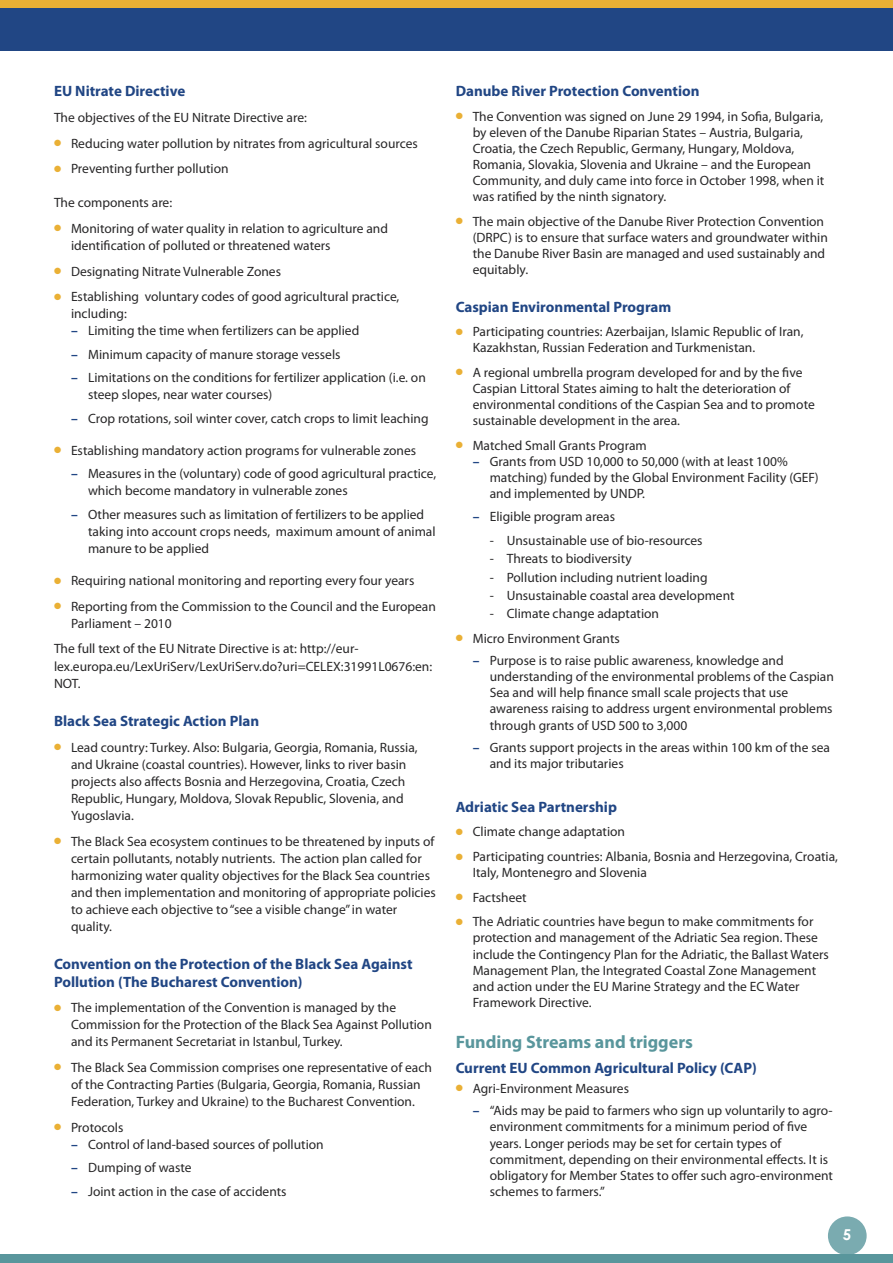
<style>
.page{position:relative;width:893px;height:1263px;background:#fff}
.page>*{position:absolute;margin:0;border:0;box-sizing:border-box;transform-origin:0 0}
.t1{font:700 18px "Myriad Pro";color:#59969c}
.t2{font:700 15px/17.1px "Myriad Pro";color:#214684}
.t3{font:700 15px "Century Gothic";color:#fff}
.t4{font:13.5px/16px "Myriad Pro";color:#272627}
.s1{color:#eab035}
.s2{font-weight:700;color:#214684}
</style>
<div class="page">
<div style="left:828px;top:1216px;width:39px;height:39px;background:#7aabb0;border-radius:50%"></div>
<div style="left:0;top:0;width:893px;height:9px;background:#eab035"></div>
<div style="left:0;top:9px;width:893px;height:42px;background:#214684"></div>
<div style="left:0;top:1254px;width:893px;height:9px;background:#59969c"></div>
<p class="t2" style="left:54px;top:84px;width:133px">EU Nitrate Directive</p>
<p class="t4" style="left:54px;top:110px;width:254px">The objectives of the EU Nitrate Directive are:</p>
<p class="t4" style="left:54px;top:136px;width:365px"><span class="s1">●</span> Reducing water pollution by nitrates from agricultural sources</p>
<p class="t4" style="left:54px;top:162px;width:176px"><span class="s1">●</span> Preventing further pollution</p>
<p class="t4" style="left:54px;top:196px;width:120px">The components are:</p>
<p class="t4" style="left:71px;top:221px;width:318px;line-height:17.1px;text-indent:-17px"><span class="s1">●</span> Monitoring of water quality in relation to agriculture and identification of polluted or threatened waters</p>
<p class="t4" style="left:54px;top:264px;width:229px"><span class="s1">●</span> Designating Nitrate Vulnerable Zones</p>
<p class="t4" style="left:71px;top:289px;width:330px;line-height:17.1px;text-indent:-17px"><span class="s1">●</span> Establishing voluntary codes of good agricultural practice, including:</p>
<p class="t4" style="left:71px;top:324px;width:290px"><span class="s2">–</span> Limiting the time when fertilizers can be applied</p>
<p class="t4" style="left:71px;top:347px;width:271px"><span class="s2">–</span> Minimum capacity of manure storage vessels</p>
<p class="t4" style="left:88px;top:370px;width:339px;line-height:17.1px;text-indent:-17px"><span class="s2">–</span> Limitations on the conditions for fertilizer application (i.e. on steep slopes, near water courses)</p>
<p class="t4" style="left:71px;top:411px;width:359px"><span class="s2">–</span> Crop rotations, soil winter cover, catch crops to limit leaching</p>
<p class="t4" style="left:54px;top:443px;width:364px"><span class="s1">●</span> Establishing mandatory action programs for vulnerable zones</p>
<p class="t4" style="left:88px;top:466px;width:350px;line-height:17.1px;text-indent:-17px"><span class="s2">–</span> Measures in the (voluntary) code of good agricultural practice, which become mandatory in vulnerable zones</p>
<p class="t4" style="left:88px;top:507px;width:349px;line-height:17.1px;text-indent:-17px"><span class="s2">–</span> Other measures such as limitation of fertilizers to be applied taking into account crops needs, maximum amount of animal manure to be applied</p>
<p class="t4" style="left:54px;top:574px;width:362px"><span class="s1">●</span> Requiring national monitoring and reporting every four years</p>
<p class="t4" style="left:71px;top:599px;width:366px;line-height:17.1px;text-indent:-17px"><span class="s1">●</span> Reporting from the Commission to the Council and the European<br>Parliament – 2010</p>
<p class="t4" style="left:54px;top:641px;width:380px;line-height:17.1px">The full text of the EU Nitrate Directive is at: http://eur&shy;lex.europa.eu/LexUriServ/LexUriServ.do?uri=CELEX:31991L0676:en:<br>NOT.</p>
<p class="t2" style="left:54px;top:713px;width:207px">Black Sea Strategic Action Plan</p>
<p class="t4" style="left:71px;top:739px;width:348px;line-height:17.1px;text-indent:-17px"><span class="s1">●</span> Lead country: Turkey. Also: Bulgaria, Georgia, Romania, Russia, and Ukraine (coastal countries). However, links to river basin projects also affects Bosnia and Herzegovina, Croatia, Czech Republic, Hungary, Moldova, Slovak Republic, Slovenia, and Yugoslavia.</p>
<p class="t4" style="left:71px;top:833px;width:366px;line-height:17.1px;text-indent:-17px"><span class="s1">●</span> The Black Sea ecosystem continues to be threatened by inputs of certain pollutants, notably nutrients. The action plan called for harmonizing water quality objectives for the Black Sea countries and then implementation and monitoring of appropriate policies to achieve each objective to“see a visible change”in water quality.</p>
<p class="t2" style="left:54px;top:957px;width:360px">Convention on the Protection of the Black Sea Against<br>Pollution (The Bucharest Convention)</p>
<p class="t4" style="left:71px;top:1000px;width:362px;line-height:17.1px;text-indent:-17px"><span class="s1">●</span> The implementation of the Convention is managed by the<br>Commission for the Protection of the Black Sea Against Pollution and its Permanent Secretariat in Istanbul, Turkey.</p>
<p class="t4" style="left:54px;top:1060px;width:379px;line-height:17.1px;text-align:center"><span class="s1">●</span> The Black Sea Commission comprises one representative of each of the Contracting Parties (Bulgaria, Georgia, Romania, Russian<br>Federation, Turkey and Ukraine) to the Bucharest Convention.</p>
<p class="t4" style="left:54px;top:1120px;width:71px"><span class="s1">●</span> Protocols</p>
<p class="t4" style="left:71px;top:1137px;width:254px"><span class="s2">–</span> Control of land-based sources of pollution</p>
<p class="t4" style="left:71px;top:1161px;width:122px"><span class="s2">–</span> Dumping of waste</p>
<p class="t4" style="left:71px;top:1184px;width:217px"><span class="s2">–</span> Joint action in the case of accidents</p>
<p class="t2" style="left:456px;top:84px;width:245px">Danube River Protection Convention</p>
<p class="t4" style="left:473px;top:109px;width:353px;text-indent:-17px"><span class="s1">●</span> The Convention was signed on June 29 1994, in Sofia, Bulgaria, by eleven of the Danube Riparian States – Austria, Bulgaria, Croatia, the Czech Republic, Germany, Hungary, Moldova, Romania, Slovakia, Slovenia and Ukraine – and the European Community, and duly came into force in October 1998, when it was ratified by the ninth signatory.</p>
<p class="t4" style="left:473px;top:214px;width:357px;text-indent:-17px"><span class="s1">●</span> The main objective of the Danube River Protection Convention (DRPC) is to ensure that surface waters and groundwater within the Danube River Basin are managed and used sustainably and equitably.</p>
<p class="t2" style="left:456px;top:299px;width:217px">Caspian Environmental Program</p>
<p class="t4" style="left:473px;top:325px;width:332px;text-indent:-17px"><span class="s1">●</span> Participating countries: Azerbaijan, Islamic Republic of Iran,<br>Kazakhstan, Russian Federation and Turkmenistan.</p>
<p class="t4" style="left:473px;top:365px;width:344px;text-indent:-17px"><span class="s1">●</span> A regional umbrella program developed for and by the five Caspian Littoral States aiming to halt the deterioration of environmental conditions of the Caspian Sea and to promote sustainable development in the area.</p>
<p class="t4" style="left:456px;top:438px;width:193px"><span class="s1">●</span> Matched Small Grants Program</p>
<p class="t4" style="left:490px;top:454px;width:331px;text-indent:-17px"><span class="s2">–</span> Grants from USD 10,000 to 50,000 (with at least 100% matching) funded by the Global Environment Facility (GEF) and implemented by UNDP.</p>
<p class="t4" style="left:473px;top:509px;width:144px"><span class="s2">–</span> Eligible program areas</p>
<p class="t4" style="left:490px;top:534px;width:214px">- Unsustainable use of bio-resources</p>
<p class="t4" style="left:490px;top:552px;width:143px">- Threats to biodiversity</p>
<p class="t4" style="left:490px;top:570px;width:219px">- Pollution including nutrient loading</p>
<p class="t4" style="left:490px;top:588px;width:246px">- Unsustainable coastal area development</p>
<p class="t4" style="left:490px;top:607px;width:171px">- Climate change adaptation</p>
<p class="t4" style="left:456px;top:631px;width:166px"><span class="s1">●</span> Micro Environment Grants</p>
<p class="t4" style="left:490px;top:654px;width:346px;text-indent:-17px"><span class="s2">–</span> Purpose is to raise public awareness, knowledge and understanding of the environmental problems of the Caspian Sea and will help finance small scale projects that use awareness raising to address urgent environmental problems through grants of USD 500 to 3,000</p>
<p class="t4" style="left:490px;top:740px;width:342px;text-indent:-17px"><span class="s2">–</span> Grants support projects in the areas within 100 km of the sea and its major tributaries</p>
<p class="t2" style="left:456px;top:799px;width:163px">Adriatic Sea Partnership</p>
<p class="t4" style="left:456px;top:825px;width:171px"><span class="s1">●</span> Climate change adaptation</p>
<p class="t4" style="left:473px;top:849px;width:367px;text-indent:-17px"><span class="s1">●</span> Participating countries: Albania, Bosnia and Herzegovina, Croatia,<br>Italy, Montenegro and Slovenia</p>
<p class="t4" style="left:456px;top:890px;width:73px"><span class="s1">●</span> Factsheet</p>
<p class="t4" style="left:473px;top:915px;width:358px;text-indent:-17px"><span class="s1">●</span> The Adriatic countries have begun to make commitments for protection and management of the Adriatic Sea region. These include the Contingency Plan for the Adriatic, the Ballast Waters Management Plan, the Integrated Coastal Zone Management and action under the EU Marine Strategy and the EC Water Framework Directive.</p>
<h1 class="t1" style="left:456px;top:1035px;width:239px">Funding Streams and triggers</h1>
<p class="t2" style="left:456px;top:1060px;width:303px">Current EU Common Agricultural Policy (CAP)</p>
<p class="t4" style="left:456px;top:1081px;width:175px"><span class="s1">●</span> Agri-Environment Measures</p>
<p class="t4" style="left:490px;top:1104px;width:345px;text-indent:-17px"><span class="s2">–</span> “Aids may be paid to farmers who sign up voluntarily to agro&shy;environment commitments for a minimum period of five years. Longer periods may be set for certain types of commitment, depending on their environmental effects. It is obligatory for Member States to offer such agro-environment schemes to farmers.”</p>
<p class="t3" style="left:843px;top:1226px;width:10px">5</p>
</div>
